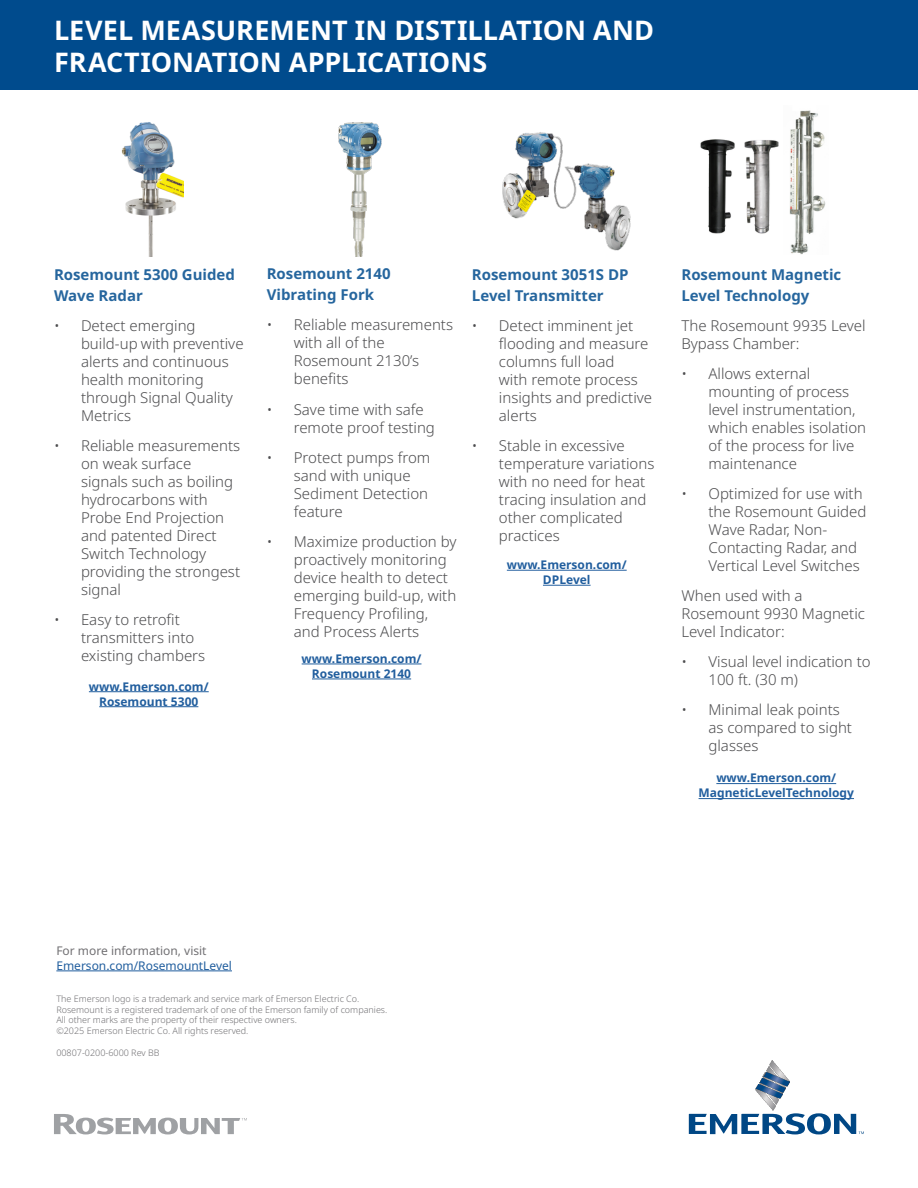
<style>
.page{position:relative;width:918px;height:1188px;background:#fff}
.page>*{position:absolute;margin:0;border:0;box-sizing:border-box;transform-origin:0 0}
.t1{font:700 27px/32.4px "Noto Sans";letter-spacing:.005em;color:#fff}
.t2{font:300 15px/18px "Noto Sans";color:#4d4d4f}
.t3{font:700 15px/21px "Noto Sans";color:#26669e}
.t4{font:700 12px/15px "Noto Sans";color:#215e9e;text-align:center}
.t5{font:12px "Noto Sans";color:#215e9e}
.t6{font:12px "Noto Sans";color:#717073}
.t7{font:300 9px/10.8px "Noto Sans";color:#717073}
</style>
<div class="page">
<div style="left:0;top:0;width:918px;height:89px;background:#004b8d"></div>
<img style="left:766px;top:1067px;width:4px;height:6px">
<img style="left:770px;top:1061px;width:20px;height:23px">
<img style="left:775px;top:1099px;width:4px;height:5px">
<img style="left:755px;top:1088px;width:20px;height:16px">
<img style="left:756px;top:1085px;width:26px;height:14px">
<img style="left:759px;top:1079px;width:27px;height:14px">
<img style="left:763px;top:1073px;width:26px;height:14px">
<svg style="left:689px;top:1104px;width:175px;height:30px"></svg>
<svg style="left:54px;top:1114px;width:193px;height:20px"></svg>
<hr style="left:56px;top:971px;width:176px;height:1px;background:#215e9e">
<img style="left:502px;top:132px;width:129px;height:119px">
<img style="left:338px;top:122px;width:44px;height:134px">
<img style="left:700px;top:139px;width:79px;height:95px">
<img style="left:121px;top:122px;width:63px;height:134px">
<hr style="left:89px;top:691px;width:120px;height:1px;background:#215e9e">
<hr style="left:99px;top:706px;width:99px;height:1px;background:#215e9e">
<hr style="left:302px;top:664px;width:119px;height:1px;background:#215e9e">
<hr style="left:312px;top:679px;width:99px;height:1px;background:#215e9e">
<hr style="left:507px;top:570px;width:120px;height:1px;background:#215e9e">
<hr style="left:543px;top:585px;width:48px;height:1px;background:#215e9e">
<hr style="left:716px;top:783px;width:120px;height:1px;background:#215e9e">
<hr style="left:699px;top:798px;width:155px;height:1px;background:#215e9e">
<img style="left:789px;top:110px;width:37px;height:144px">
<h1 class="t1" style="left:54px;top:14px;width:601px">LEVEL MEASUREMENT IN DISTILLATION AND<br>FRACTIONATION APPLICATIONS</h1>
<p class="t3" style="left:54px;top:264px;width:183px">Rosemount 5300 Guided<br>Wave Radar</p>
<p class="t2" style="left:81px;top:317px;width:164px;text-indent:-27px">• Detect emerging build-up with preventive alerts and continuous health monitoring through Signal Quality<br>Metrics</p>
<p class="t2" style="left:81px;top:437px;width:161px;text-indent:-27px">• Reliable measurements on weak surface signals such as boiling hydrocarbons with<br>Probe End Projection and patented Direct<br>Switch Technology providing the strongest signal</p>
<p class="t2" style="left:81px;top:611px;width:126px;text-indent:-27px">• Easy to retrofit transmitters into existing chambers</p>
<p class="t4" style="left:89px;top:679px;width:121px">www.Emerson.com/<br>Rosemount 5300</p>
<p class="t3" style="left:267px;top:264px;width:125px">Rosemount 2140<br>Vibrating Fork</p>
<p class="t2" style="left:294px;top:316px;width:161px;text-indent:-27px">• Reliable measurements with all of the<br>Rosemount 2130’s benefits</p>
<p class="t2" style="left:294px;top:401px;width:143px;text-indent:-27px">• Save time with safe remote proof testing</p>
<p class="t2" style="left:294px;top:449px;width:138px;text-indent:-27px">• Protect pumps from sand with unique<br>Sediment Detection feature</p>
<p class="t2" style="left:294px;top:533px;width:164px;text-indent:-27px">• Maximize production by proactively monitoring device health to detect emerging build-up, with<br>Frequency Profiling, and Process Alerts</p>
<p class="t4" style="left:302px;top:651px;width:121px">www.Emerson.com/<br>Rosemount 2140</p>
<p class="t3" style="left:472px;top:264px;width:158px">Rosemount 3051S DP<br>Level Transmitter</p>
<p class="t2" style="left:499px;top:317px;width:155px;text-indent:-27px">• Detect imminent jet flooding and measure columns full load<br>with remote process insights and predictive alerts</p>
<p class="t2" style="left:499px;top:437px;width:157px;text-indent:-27px">• Stable in excessive temperature variations with no need for heat tracing insulation and other complicated practices</p>
<p class="t4" style="left:507px;top:557px;width:121px">www.Emerson.com/<br>DPLevel</p>
<p class="t3" style="left:681px;top:264px;width:161px">Rosemount Magnetic<br>Level Technology</p>
<p class="t2" style="left:681px;top:317px;width:186px">The Rosemount 9935 Level<br>Bypass Chamber:</p>
<p class="t2" style="left:708px;top:365px;width:159px;text-indent:-27px">• Allows external mounting of process level instrumentation, which enables isolation of the process for live maintenance</p>
<p class="t2" style="left:708px;top:485px;width:160px;text-indent:-27px">• Optimized for use with the Rosemount Guided<br>Wave Radar, Non-<br>Contacting Radar, and<br>Vertical Level Switches</p>
<p class="t2" style="left:681px;top:587px;width:185px">When used with a<br>Rosemount 9930 Magnetic<br>Level Indicator:</p>
<p class="t2" style="left:708px;top:653px;width:164px;text-indent:-27px">• Visual level indication to<br>100 ft. (30 m)</p>
<p class="t2" style="left:708px;top:701px;width:145px;text-indent:-27px">• Minimal leak points as compared to sight glasses</p>
<p class="t4" style="left:699px;top:771px;width:157px">www.Emerson.com/<br>MagneticLevelTechnology</p>
<p class="t6" style="left:56px;top:942px;width:152px">For more information, visit</p>
<p class="t5" style="left:56px;top:957px;width:177px">Emerson.com/RosemountLevel</p>
<p class="t7" style="left:56px;top:993px;width:333px">The Emerson logo is a trademark and service mark of Emerson Electric Co.<br>Rosemount is a registered trademark of one of the Emerson family of companies.<br>All other marks are the property of their respective owners.<br>©2025 Emerson Electric Co. All rights reserved.</p>
<p class="t7" style="left:56px;top:1048px;width:105px">00807-0200-6000 Rev BB</p>
</div>
